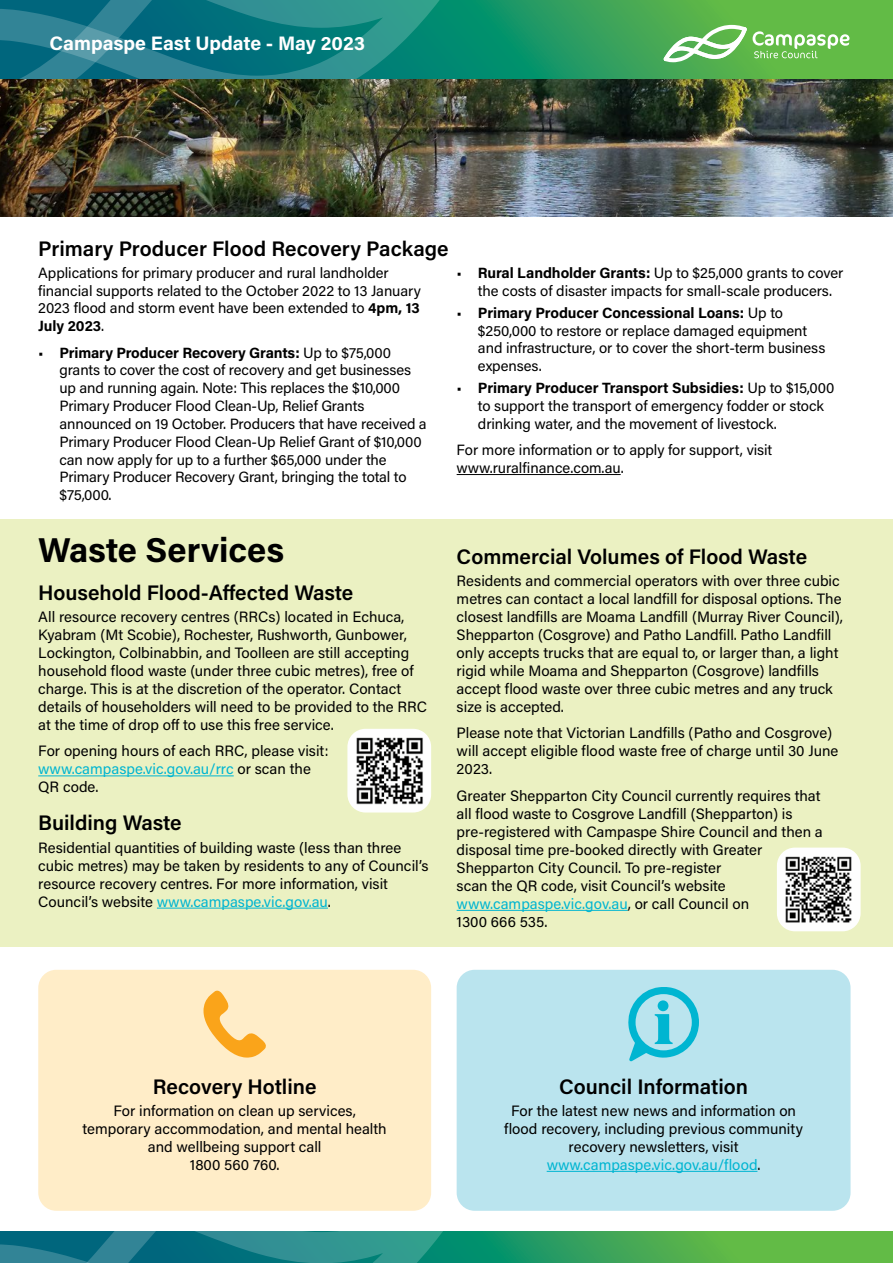
<style>
.page{position:relative;width:893px;height:1263px;background:#fff}
.page>*{position:absolute;margin:0;border:0;box-sizing:border-box;transform-origin:0 0}
.t1{font:700 34.5px "Acumin Pro";color:#000}
.t2{font:600 21px "Acumin Pro";color:#000}
.t3{font:700 19.5px "Acumin Pro";letter-spacing:-.005em;color:#fff}
.t4{font:15px/18px "Acumin Pro";color:#000}
.t5{font:14.85px/17.9px "Acumin Pro";letter-spacing:-.005em;color:#000}
.s1{font-weight:700}
.s2{color:#00b5d1}
</style>
<div class="page">
<svg style="left:511px;top:1231px;width:382px;height:32px;background:#4eaf50"></svg>
<svg style="left:0;top:1231px;width:511px;height:32px;background:#198385"></svg>
<svg style="left:511px;top:0;width:382px;height:79px;background:#46ab53"></svg>
<svg style="left:0;top:0;width:511px;height:79px;background:#158183"></svg>
<svg style="left:753px;top:31px;width:96px;height:27px"></svg>
<svg style="left:663px;top:25px;width:84px;height:37px"></svg>
<div style="left:0;top:519px;width:893px;height:428px;background:#ebf1c2"></div>
<div style="left:38px;top:970px;width:393px;height:241px;background:#ffedc8;border-radius:18px"></div>
<div style="left:457px;top:970px;width:393px;height:241px;background:#bae4ee;border-radius:18px"></div>
<hr style="left:547px;top:1171px;width:210px;height:1px;background:#00b5d1">
<svg style="left:204px;top:990px;width:62px;height:68px"></svg>
<svg style="left:628px;top:987px;width:71px;height:74px"></svg>
<div style="left:658px;top:1000px;width:10px;height:11px;background:#00b5d1;border-radius:50%"></div>
<img style="left:0;top:79px;width:893px;height:138px">
<hr style="left:38px;top:775px;width:196px;height:1px;background:#00b5d1">
<hr style="left:157px;top:908px;width:171px;height:1px;background:#00b5d1">
<hr style="left:457px;top:910px;width:171px;height:1px;background:#00b5d1">
<hr style="left:457px;top:474px;width:164px;height:1px;background:#000">
<img style="left:777px;top:848px;width:84px;height:83px">
<img style="left:347px;top:729px;width:84px;height:83px">
<h3 class="t3" style="left:50px;top:29px;width:317px">Campaspe East Update - May 2023</h3>
<h2 class="t2" style="left:38px;top:234px;width:412px">Primary Producer Flood Recovery Package</h2>
<p class="t5" style="left:38px;top:263px;width:384px">Applications for primary producer and rural landholder financial supports related to the October 2022 to 13 January 2023 flood and storm event have been extended to <span class="s1">4pm, 13<br>July 2023</span>.</p>
<p class="t5" style="left:60px;top:343px;width:369px;text-indent:-21px">• <span class="s1">Primary Producer Recovery Grants:</span> Up to $75,000 grants to cover the cost of recovery and get businesses up and running again. Note: This replaces the $10,000<br>Primary Producer Flood Clean-Up, Relief Grants announced on 19 October. Producers that have received a Primary Producer Flood Clean-Up Relief Grant of $10,000 can now apply for up to a further $65,000 under the Primary Producer Recovery Grant, bringing the total to $75,000.</p>
<p class="t5" style="left:478px;top:263px;width:367px;text-indent:-21px">• <span class="s1">Rural Landholder Grants:</span> Up to $25,000 grants to cover the costs of disaster impacts for small-scale producers.</p>
<p class="t5" style="left:478px;top:303px;width:349px;text-indent:-21px">• <span class="s1">Primary Producer Concessional Loans:</span> Up to $250,000 to restore or replace damaged equipment and infrastructure, or to cover the short-term business expenses.</p>
<p class="t5" style="left:478px;top:378px;width:358px;text-indent:-21px">• <span class="s1">Primary Producer Transport Subsidies:</span> Up to $15,000 to support the transport of emergency fodder or stock drinking water, and the movement of livestock.</p>
<p class="t5" style="left:457px;top:440px;width:317px">For more information or to apply for support, visit www.ruralfinance.com.au.</p>
<h1 class="t1" style="left:38px;top:525px;width:248px">Waste Services</h1>
<h2 class="t2" style="left:38px;top:578px;width:317px">Household Flood-Affected Waste</h2>
<p class="t4" style="left:38px;top:607px;width:390px">All resource recovery centres (RRCs) located in Echuca, Kyabram (Mt Scobie), Rochester, Rushworth, Gunbower, Lockington, Colbinabbin, and Toolleen are still accepting household flood waste (under three cubic metres), free of charge. This is at the discretion of the operator. Contact details of householders will need to be provided to the RRC at the time of drop off to use this free service.</p>
<p class="t4" style="left:38px;top:741px;width:292px">For opening hours of each RRC, please visit: <span class="s2">www.campaspe.vic.gov.au/rrc</span> or scan the<br>QR code.</p>
<h2 class="t2" style="left:38px;top:808px;width:145px">Building Waste</h2>
<p class="t4" style="left:38px;top:838px;width:392px">Residential quantities of building waste (less than three cubic metres) may be taken by residents to any of Council’s resource recovery centres. For more information, visit Council’s website <span class="s2">www.campaspe.vic.gov.au</span>.</p>
<h2 class="t2" style="left:457px;top:541px;width:352px">Commercial Volumes of Flood Waste</h2>
<p class="t4" style="left:457px;top:571px;width:388px">Residents and commercial operators with over three cubic metres can contact a local landfill for disposal options. The closest landfills are Moama Landfill (Murray River Council), Shepparton (Cosgrove) and Patho Landfill. Patho Landfill only accepts trucks that are equal to, or larger than, a light rigid while Moama and Shepparton (Cosgrove) landfills accept flood waste over three cubic metres and any truck size is accepted.</p>
<p class="t4" style="left:457px;top:723px;width:383px">Please note that Victorian Landfills (Patho and Cosgrove) will accept eligible flood waste free of charge until 30 June<br>2023.</p>
<p class="t4" style="left:457px;top:786px;width:368px">Greater Shepparton City Council currently requires that all flood waste to Cosgrove Landfill (Shepparton) is pre-registered with Campaspe Shire Council and then a disposal time pre-booked directly with Greater Shepparton City Council. To pre-register<br>scan the QR code, visit Council’s website <span class="s2">www.campaspe.vic.gov.au</span>, or call Council on<br>1300 666 535.</p>
<h2 class="t2" style="left:153px;top:1071px;width:165px">Recovery Hotline</h2>
<p class="t4" style="left:83px;top:1101px;width:306px;text-align:center">For information on clean up services, temporary accommodation, and mental health and wellbeing support call<br>1800 560 760.</p>
<h2 class="t2" style="left:559px;top:1071px;width:190px">Council Information</h2>
<p class="t4" style="left:504px;top:1101px;width:300px;text-align:center">For the latest new news and information on flood recovery, including previous community recovery newsletters, visit <span class="s2">www.campaspe.vic.gov.au/flood</span>.</p>
</div>
